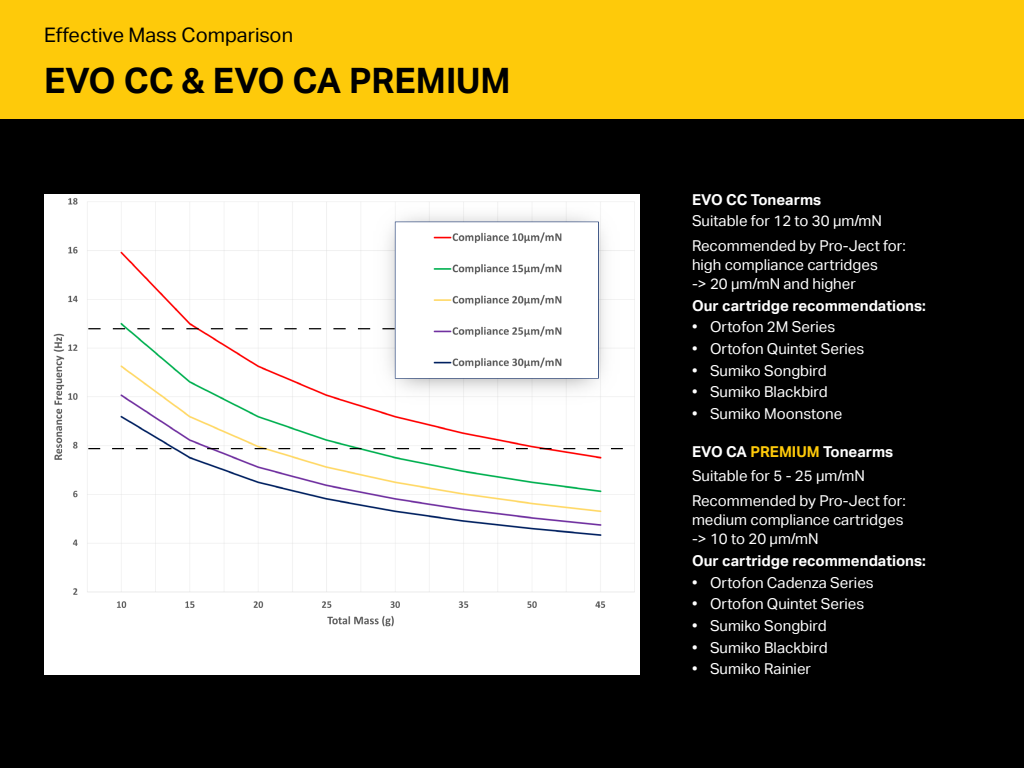
<style>
.page{position:relative;width:1024px;height:768px;background:#000}
.page>*{position:absolute;margin:0;border:0;box-sizing:border-box;transform-origin:0 0}
.t1{font:700 35px "Aktiv Grotesk Trial";color:#000}
.t2{font:20px "Aktiv Grotesk Trial";color:#000}
.t3{font:15px/24.7px "Aktiv Grotesk Trial";color:#fff}
.t4{font:700 15px "Aktiv Grotesk Trial";color:#fff}
.s1{font-weight:700}
.s2{font-weight:700;color:#feca0a}
</style>
<div class="page">
<div style="left:0;top:0;width:1024px;height:119px;background:#feca0a"></div>
<img style="left:44px;top:194px;width:596px;height:480px">
<svg style="left:88px;top:448px;width:535px;height:1px"></svg>
<svg style="left:88px;top:328px;width:307px;height:1px"></svg>
<h2 class="t2" style="left:44px;top:24px;width:251px">Effective Mass Comparison</h2>
<h1 class="t1" style="left:44px;top:60px;width:468px">EVO CC &amp; EVO CA PREMIUM</h1>
<p class="t4" style="left:692px;top:191px;width:131px">EVO CC Tonearms</p>
<p class="t3" style="left:692px;top:209px;width:215px">Suitable for 12 to 30 µm/mN<br>Recommended by Pro-Ject for:</p>
<p class="t3" style="left:692px;top:255px;width:187px;line-height:19px">high compliance cartridges -&gt; 20 µm/mN and higher</p>
<p class="t4" style="left:692px;top:297px;width:235px">Our cartridge recommendations:</p>
<p class="t3" style="left:692px;top:315px;width:145px">• Ortofon 2M Series</p>
<p class="t3" style="left:692px;top:337px;width:174px">• Ortofon Quintet Series</p>
<p class="t3" style="left:692px;top:358px;width:136px">• Sumiko Songbird</p>
<p class="t3" style="left:692px;top:380px;width:137px">• Sumiko Blackbird</p>
<p class="t3" style="left:692px;top:402px;width:152px">• Sumiko Moonstone</p>
<p class="t3" style="left:692px;top:439px;width:215px"><span class="s1">EVO CA</span> <span class="s2">PREMIUM</span> <span class="s1">Tonearms<br></span>Suitable for 5 - 25 µm/mN<br>Recommended by Pro-Ject for:</p>
<p class="t3" style="left:692px;top:510px;width:213px;line-height:19px">medium compliance cartridges -&gt; 10 to 20 µm/mN</p>
<p class="t4" style="left:692px;top:552px;width:235px">Our cartridge recommendations:</p>
<p class="t3" style="left:692px;top:570px;width:183px">• Ortofon Cadenza Series</p>
<p class="t3" style="left:692px;top:592px;width:174px">• Ortofon Quintet Series</p>
<p class="t3" style="left:692px;top:613px;width:136px">• Sumiko Songbird</p>
<p class="t3" style="left:692px;top:635px;width:137px">• Sumiko Blackbird</p>
<p class="t3" style="left:692px;top:657px;width:121px">• Sumiko Rainier</p>
</div>
